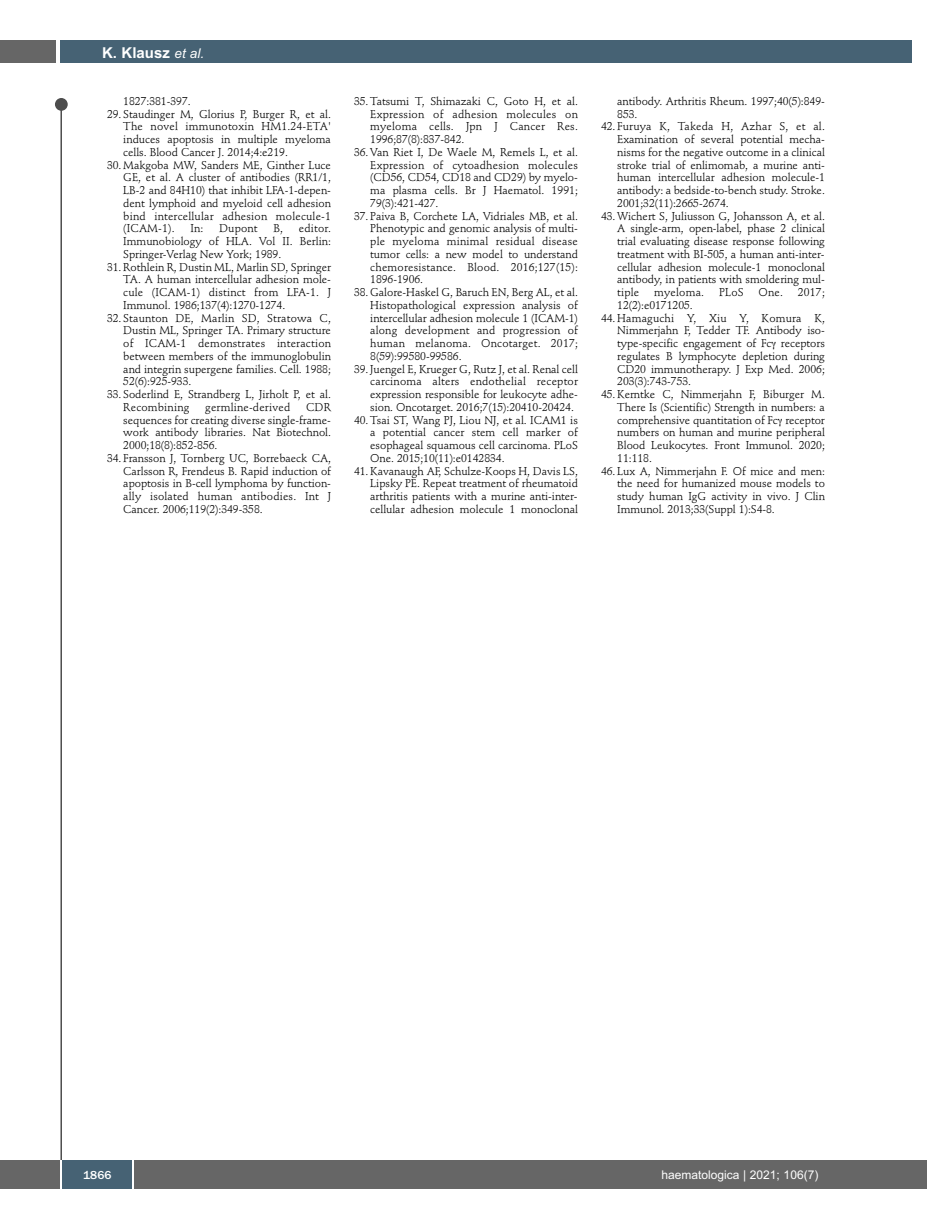
<style>
.page{position:relative;width:927px;height:1225px;background:#fff}
.page>*{position:absolute;margin:0;border:0;box-sizing:border-box;transform-origin:0 0}
.t1{font:700 15px "Arial";color:#fff}
.t2{font:12px "Arial";color:#fff}
.t3{font:500 12px "Franklin Gothic";color:#fff}
.t4{font:11.25px/12.8px "Stempel Schneidler";letter-spacing:-.005em;color:#000;text-align:justify}
.t5{font:11.25px "Stempel Schneidler";letter-spacing:.015em;color:#000}
.s1{font-weight:400;font-style:italic;font-size:13.5px}
</style>
<div class="page">
<div style="left:911px;top:1160px;width:16px;height:28px;background:#666"></div>
<div style="left:55px;top:98px;width:13px;height:13px;background:#4d4d4d;border-radius:50%"></div>
<hr style="left:60px;top:101px;width:2px;height:1061px;background:#4d4d4d">
<div style="left:60px;top:40px;width:852px;height:22px;background:#466274"></div>
<div style="left:0;top:40px;width:56px;height:22px;background:#666"></div>
<div style="left:0;top:1160px;width:911px;height:28px;background:#666"></div>
<div style="left:62px;top:1160px;width:71px;height:28px;background:#466274"></div>
<hr style="left:60px;top:1160px;width:2px;height:28px;background:#fff">
<svg style="left:133px;top:1160px;width:1px;height:28px"></svg>
<h1 class="t1" style="left:102px;top:44px;width:104px">K. Klausz <span class="s1">et al.</span></h1>
<p class="t4" style="left:123px;top:96px;width:69px">1827:381-397.</p>
<p class="t4" style="left:123px;top:108px;width:209px;text-indent:-16px">29. Staudinger M, Glorius P, Burger R, et al.<br>The novel immunotoxin HM1.24-ETA' induces apoptosis in multiple myeloma cells. Blood Cancer J. 2014;4:e219.</p>
<p class="t4" style="left:123px;top:159px;width:209px;text-indent:-16px">30. Makgoba MW, Sanders ME, Ginther Luce GE, et al. A cluster of antibodies (RR1/1, LB-2 and 84H10) that inhibit LFA-1-depen&shy;dent lymphoid and myeloid cell adhesion bind intercellular adhesion molecule-1 (ICAM-1).</p>
<p class="t4" style="left:123px;top:223px;width:209px;text-indent:176px">editor.<br>Immunobiology of HLA. Vol II. Berlin:<br>Springer-Verlag New York; 1989.</p>
<p class="t4" style="left:123px;top:261px;width:209px;text-indent:-16px">31. Rothlein R, Dustin ML, Marlin SD, Springer TA. A human intercellular adhesion mole&shy;cule (ICAM-1) distinct from LFA-1. J Immunol. 1986;137(4):1270-1274.</p>
<p class="t4" style="left:123px;top:312px;width:209px;text-indent:-16px">32. Staunton DE, Marlin SD, Stratowa C, Dustin ML, Springer TA. Primary structure of ICAM-1 demonstrates interaction between members of the immunoglobulin and integrin supergene families. Cell. 1988; 52(6):925-933.</p>
<p class="t4" style="left:123px;top:389px;width:209px;text-indent:-16px">33. Soderlind E, Strandberg L, Jirholt P, et al.<br>Recombining</p>
<p class="t4" style="left:190px;top:223px;width:15px">In:</p>
<p class="t4" style="left:219px;top:223px;width:40px">Dupont</p>
<p class="t4" style="left:273px;top:223px;width:11px">B,</p>
<p class="t5" style="left:205px;top:402px;width:87px">germline-derived</p>
<p class="t4" style="left:123px;top:402px;width:209px;text-indent:183px">CDR sequences for creating diverse single-frame&shy;work antibody libraries. Nat Biotechnol.<br>2000;18(8):852-856.</p>
<p class="t4" style="left:123px;top:453px;width:209px;text-indent:-16px">34. Fransson J, Tornberg UC, Borrebaeck CA, Carlsson R, Frendeus B. Rapid induction of apoptosis in B-cell lymphoma by function&shy;ally isolated human antibodies. Int J Cancer. 2006;119(2):349-358.</p>
<p class="t4" style="left:370px;top:96px;width:209px;text-indent:-16px">35. Tatsumi T, Shimazaki C, Goto H, et al.<br>Expression of adhesion molecules on myeloma cells. Jpn J Cancer Res.<br>1996;87(8):837-842.</p>
<p class="t4" style="left:370px;top:147px;width:209px;text-indent:-16px">36. Van Riet I, De Waele M, Remels L, et al.<br>Expression of cytoadhesion molecules (CD56, CD54, CD18 and CD29) by myelo&shy;ma plasma cells. Br J Haematol. 1991; 79(3):421-427.</p>
<p class="t4" style="left:370px;top:210px;width:209px;text-indent:-16px">37. Paiva B, Corchete LA, Vidriales MB, et al.<br>Phenotypic and genomic analysis of multi&shy;ple myeloma minimal residual disease tumor cells: a new model to understand chemoresistance. Blood. 2016;127(15):<br>1896-1906.</p>
<p class="t4" style="left:370px;top:287px;width:209px;text-indent:-16px">38. Galore-Haskel G, Baruch EN, Berg AL, et al.<br>Histopathological expression analysis of intercellular adhesion molecule 1 (ICAM-1) along development and progression of human melanoma. Oncotarget. 2017; 8(59):99580-99586.</p>
<p class="t4" style="left:370px;top:363px;width:209px;text-indent:-16px">39. Juengel E, Krueger G, Rutz J, et al. Renal cell carcinoma alters endothelial receptor expression responsible for leukocyte adhe&shy;sion. Oncotarget. 2016;7(15):20410-20424.</p>
<p class="t4" style="left:370px;top:414px;width:209px;text-indent:-16px">40. Tsai ST, Wang PJ, Liou NJ, et al. ICAM1 is a potential cancer stem cell marker of esophageal squamous cell carcinoma. PLoS One. 2015;10(11):e0142834.</p>
<p class="t4" style="left:370px;top:465px;width:209px;text-indent:-16px">41. Kavanaugh AF, Schulze-Koops H, Davis LS, Lipsky PE. Repeat treatment of rheumatoid arthritis patients with a murine anti-inter&shy;cellular adhesion molecule 1 monoclonal</p>
<p class="t4" style="left:617px;top:96px;width:209px">antibody. Arthritis Rheum. 1997;40(5):849-<br>853.</p>
<p class="t4" style="left:617px;top:121px;width:209px;text-indent:-16px">42. Furuya K, Takeda H, Azhar S, et al.<br>Examination of several potential mecha&shy;nisms for the negative outcome in a clinical stroke trial of enlimomab, a murine anti&shy;human intercellular adhesion molecule-1 antibody: a bedside-to-bench study. Stroke.<br>2001;32(11):2665-2674.</p>
<p class="t4" style="left:617px;top:210px;width:209px;text-indent:-16px">43. Wichert S, Juliusson G, Johansson A, et al.<br>A single-arm, open-label, phase 2 clinical trial evaluating disease response following treatment with BI-505, a human anti-inter&shy;cellular adhesion molecule-1 monoclonal antibody, in patients with smoldering mul&shy;tiple</p>
<p class="t5" style="left:654px;top:288px;width:51px">myeloma.</p>
<p class="t4" style="left:719px;top:287px;width:26px">PLoS</p>
<p class="t4" style="left:758px;top:287px;width:26px">One.</p>
<p class="t4" style="left:798px;top:287px;width:28px">2017;</p>
<p class="t4" style="left:617px;top:300px;width:77px">12(2):e0171205.</p>
<p class="t4" style="left:617px;top:312px;width:209px;text-indent:-16px">44. Hamaguchi Y, Xiu Y, Komura K, Nimmerjahn F, Tedder TF. Antibody iso&shy;type-specific engagement of Fc receptors regulates B lymphocyte depletion during CD20 immunotherapy. J Exp Med. 2006; 203(3):743-753.</p>
<p class="t4" style="left:617px;top:389px;width:209px;text-indent:-16px">45. Kerntke C, Nimmerjahn F, Biburger M.<br>There Is (Scientific) Strength in numbers: a comprehensive quantitation of Fc receptor numbers on human and murine peripheral Blood Leukocytes. Front Immunol. 2020; 11:118.</p>
<p class="t4" style="left:617px;top:465px;width:209px;text-indent:-16px">46. Lux A, Nimmerjahn F. Of mice and men: the need for humanized mouse models to study human IgG activity in vivo. J Clin Immunol. 2013;33(Suppl 1):S4-8.</p>
<p class="t3" style="left:83px;top:1167px;width:30px">1866</p>
<p class="t2" style="left:661px;top:1167px;width:158px">haematologica | 2021; 106(7)</p>
</div>
